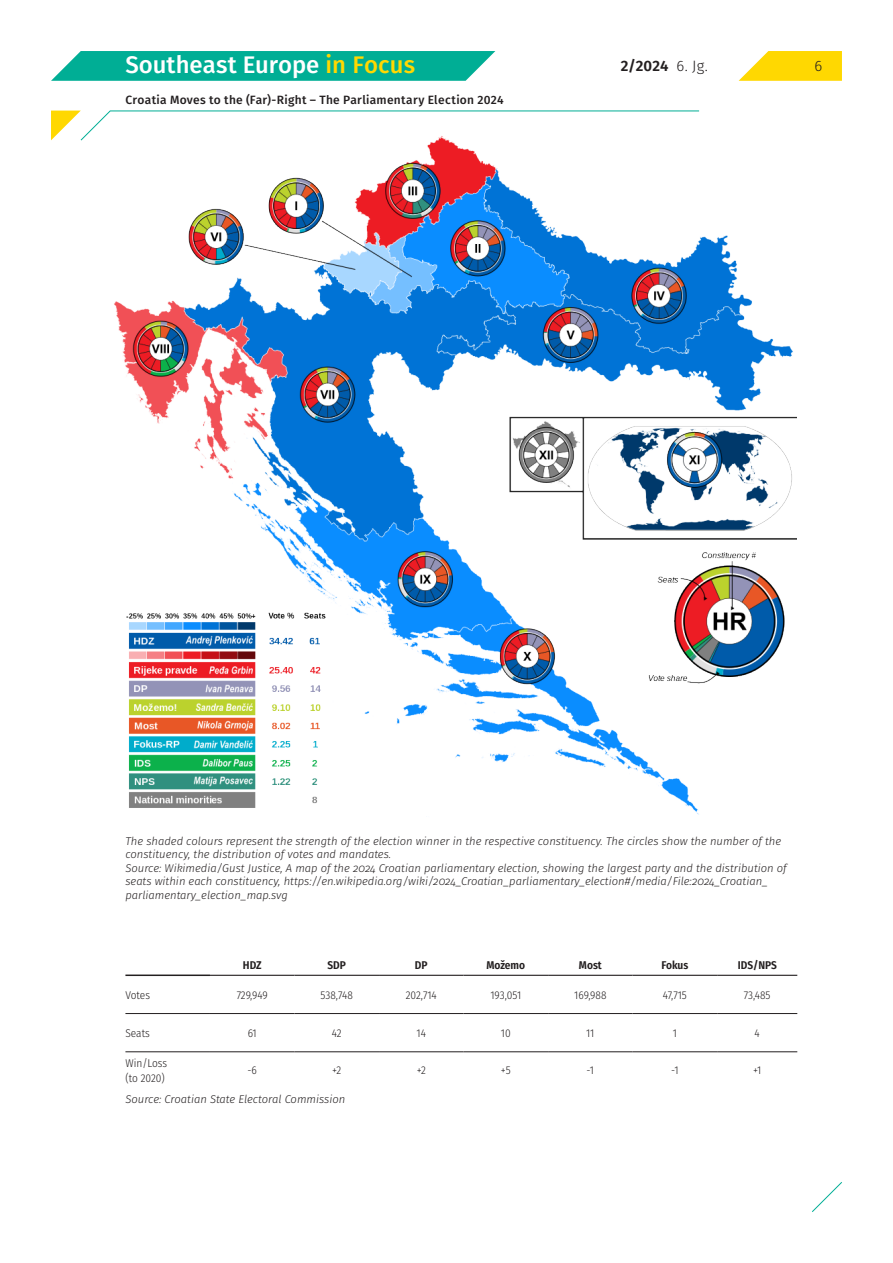
<style>
.page{position:relative;width:893px;height:1263px;background:#fff}
.page>*{position:absolute;margin:0;border:0;box-sizing:border-box;transform-origin:0 0}
.t1{font:500 24px "Fira Sans";color:#fff}
.t2{font:600 15px "Fira Sans";color:#231f20}
.t3{font:300 15px "Fira Sans";color:#231f20}
.t4{font:500 12px "Fira Sans";letter-spacing:.025em;color:#231f20}
.Tab-Graph_Headline{font:italic 300 11.25px/13.5px "Fira Sans";color:#231f20}
.Tabelle_Content{font:300 11.25px "Fira Sans Condensed";letter-spacing:-.005em;color:#231f20}
.Tab_Kopfzeile{font:600 11.25px "Fira Sans Condensed";color:#231f20}
.s1{color:#ffd801}
.s2{font-weight:300}
</style>
<div class="page">
<svg style="left:51px;top:51px;width:444px;height:30px;background:#12b39c"></svg>
<svg style="left:739px;top:51px;width:103px;height:30px;background:#ffdd26"></svg>
<svg style="left:51px;top:110px;width:648px;height:31px"></svg>
<svg style="left:812px;top:1182px;width:30px;height:30px"></svg>
<img style="left:111px;top:133px;width:685px;height:682px">
<hr style="left:125px;top:974px;width:85px;height:2px;background:#231f20">
<hr style="left:125px;top:1013px;width:85px;height:1px;background:#231f20">
<hr style="left:210px;top:1013px;width:84px;height:1px;background:#231f20">
<hr style="left:294px;top:1013px;width:85px;height:1px;background:#231f20">
<hr style="left:379px;top:1013px;width:85px;height:1px;background:#231f20">
<hr style="left:464px;top:1013px;width:84px;height:1px;background:#231f20">
<hr style="left:548px;top:1013px;width:85px;height:1px;background:#231f20">
<hr style="left:633px;top:1013px;width:84px;height:1px;background:#231f20">
<hr style="left:717px;top:1013px;width:80px;height:1px;background:#231f20">
<hr style="left:125px;top:1051px;width:85px;height:1px;background:#231f20">
<hr style="left:210px;top:1051px;width:84px;height:1px;background:#231f20">
<hr style="left:294px;top:1051px;width:85px;height:1px;background:#231f20">
<hr style="left:379px;top:1051px;width:85px;height:1px;background:#231f20">
<hr style="left:464px;top:1051px;width:84px;height:1px;background:#231f20">
<hr style="left:548px;top:1051px;width:85px;height:1px;background:#231f20">
<hr style="left:633px;top:1051px;width:84px;height:1px;background:#231f20">
<hr style="left:717px;top:1051px;width:80px;height:1px;background:#231f20">
<hr style="left:210px;top:975px;width:84px;height:1px;background:#231f20">
<hr style="left:294px;top:975px;width:85px;height:1px;background:#231f20">
<hr style="left:379px;top:975px;width:85px;height:1px;background:#231f20">
<hr style="left:464px;top:975px;width:84px;height:1px;background:#231f20">
<hr style="left:548px;top:975px;width:85px;height:1px;background:#231f20">
<hr style="left:633px;top:975px;width:84px;height:1px;background:#231f20">
<hr style="left:717px;top:975px;width:80px;height:1px;background:#231f20">
<p class="t1" style="left:125px;top:46px;width:291px">Southeast Europe <span class="s1">in Focus</span></p>
<p class="t3" style="left:814px;top:55px;width:9px">6</p>
<p class="t4" style="left:125px;top:90px;width:380px">Croatia Moves to the (Far)-Right – The Parliamentary Election 2024</p>
<p class="t2" style="left:621px;top:54px;width:88px">2/2024 <span class="s2">6. Jg.</span></p>
<p class="Tab-Graph_Headline" style="left:125px;top:834px;width:657px">The shaded colours represent the strength of the election winner in the respective constituency. The circles show the number of the constituency, the distribution of votes and mandates.</p>
<p class="Tab-Graph_Headline" style="left:125px;top:861px;width:663px">Source: Wikimedia/Gust Justice, A map of the 2024 Croatian parliamentary election, showing the largest party and the distribution of seats within each constituency, https://en.wikipedia.org/wiki/2024_Croatian_parliamentary_election#/media/File:2024_Croatian_ parliamentary_election_map.svg</p>
<p class="Tab_Kopfzeile" style="left:243px;top:956px;width:20px">HDZ</p>
<p class="Tab_Kopfzeile" style="left:328px;top:956px;width:20px">SDP</p>
<p class="Tab_Kopfzeile" style="left:415px;top:956px;width:14px">DP</p>
<p class="Tab_Kopfzeile" style="left:486px;top:956px;width:40px">Možemo</p>
<p class="Tab_Kopfzeile" style="left:579px;top:956px;width:24px">Most</p>
<p class="Tab_Kopfzeile" style="left:661px;top:956px;width:28px">Fokus</p>
<p class="Tab_Kopfzeile" style="left:738px;top:956px;width:41px">IDS/NPS</p>
<p class="Tabelle_Content" style="left:125px;top:987px;width:26px">Votes</p>
<p class="Tabelle_Content" style="left:237px;top:987px;width:32px">729,949</p>
<p class="Tabelle_Content" style="left:321px;top:987px;width:34px">538,748</p>
<p class="Tabelle_Content" style="left:406px;top:987px;width:33px">202,714</p>
<p class="Tabelle_Content" style="left:490px;top:987px;width:32px">193,051</p>
<p class="Tabelle_Content" style="left:574px;top:987px;width:34px">169,988</p>
<p class="Tabelle_Content" style="left:663px;top:987px;width:25px">47,715</p>
<p class="Tabelle_Content" style="left:744px;top:987px;width:28px">73,485</p>
<p class="Tabelle_Content" style="left:125px;top:1025px;width:26px">Seats</p>
<p class="Tabelle_Content" style="left:248px;top:1025px;width:11px">61</p>
<p class="Tabelle_Content" style="left:332px;top:1025px;width:11px">42</p>
<p class="Tabelle_Content" style="left:417px;top:1025px;width:11px">14</p>
<p class="Tabelle_Content" style="left:501px;top:1025px;width:11px">10</p>
<p class="Tabelle_Content" style="left:586px;top:1025px;width:10px">11</p>
<p class="Tabelle_Content" style="left:673px;top:1025px;width:6px">1</p>
<p class="Tabelle_Content" style="left:755px;top:1025px;width:7px">4</p>
<p class="Tabelle_Content" style="left:125px;top:1055px;width:43px">Win/Loss</p>
<p class="Tabelle_Content" style="left:125px;top:1070px;width:41px">(to 2020)</p>
<p class="Tabelle_Content" style="left:247px;top:1062px;width:11px">-6</p>
<p class="Tabelle_Content" style="left:332px;top:1062px;width:10px">+2</p>
<p class="Tabelle_Content" style="left:417px;top:1062px;width:10px">+2</p>
<p class="Tabelle_Content" style="left:501px;top:1062px;width:11px">+5</p>
<p class="Tabelle_Content" style="left:587px;top:1062px;width:9px">-1</p>
<p class="Tabelle_Content" style="left:671px;top:1062px;width:9px">-1</p>
<p class="Tabelle_Content" style="left:753px;top:1062px;width:10px">+1</p>
<p class="Tab-Graph_Headline" style="left:125px;top:1092px;width:221px">Source: Croatian State Electoral Commission</p>
</div>
